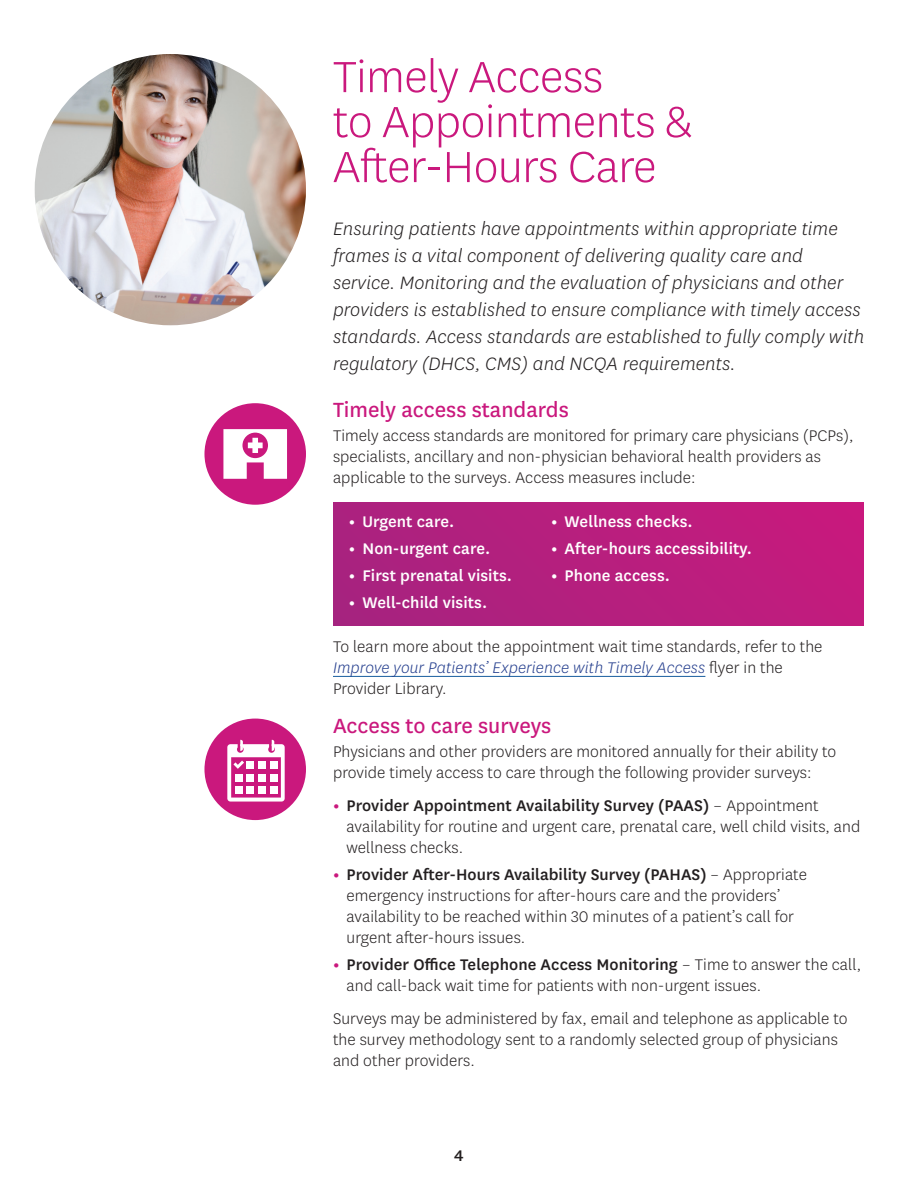
<style>
.page{position:relative;width:918px;height:1188px;background:#fff}
.page>*{position:absolute;margin:0;border:0;box-sizing:border-box;transform-origin:0 0}
.t1{font:300 51px/45px "Centene Sans";letter-spacing:-.01em;color:#ca187d}
.t2{font:24px "Centene Sans";color:#ca187d}
.t3{font:italic 300 21px/27px "Centene Sans";letter-spacing:.005em;color:#231f20}
.t4{font:300 18px/21px "Centene Sans";letter-spacing:.005em;color:#231f20}
.t5{font:500 18px "Centene Sans";letter-spacing:.005em;color:#fff}
.t6{font:500 18px "Centene Sans";color:#231f20}
.s1{font-weight:700}
.s2{font-style:italic;color:#253f8e}
.s3{font-weight:700;color:#ca187d}
.s4{font-weight:500}
</style>
<div class="page">
<hr style="left:333px;top:676px;width:372px;height:1px;background:#175d9e">
<img style="left:35px;top:54px;width:271px;height:271px;border-radius:136px">
<div style="left:204px;top:403px;width:102px;height:102px;background:#ca187d;border-radius:50%"></div>
<svg style="left:223px;top:429px;width:64px;height:50px"></svg>
<div style="left:333px;top:503px;width:530px;height:122px;background:linear-gradient(to right,#a8237f,#c61a7d)"></div>
<div style="left:204px;top:719px;width:102px;height:101px;background:#ca187d;border-radius:50%"></div>
<svg style="left:227px;top:740px;width:58px;height:62px"></svg>
<h2 class="t1" style="left:333px;top:53px;width:361px">Timely Access<br>to Appointments &amp;<br>After-Hours Care</h2>
<p class="t3" style="left:333px;top:214px;width:533px">Ensuring patients have appointments within appropriate time frames is a vital component of delivering quality care and service. Monitoring and the evaluation of physicians and other providers is established to ensure compliance with timely access standards. Access standards are established to fully comply with regulatory (DHCS, CMS) and NCQA requirements.</p>
<h3 class="t2" style="left:333px;top:394px;width:237px">Timely access standards</h3>
<p class="t4" style="left:333px;top:424px;width:522px">Timely access standards are monitored for primary care physicians (PCPs), specialists, ancillary and non-physician behavioral health providers as applicable to the surveys. Access measures include:</p>
<p class="t5" style="left:349px;top:509px;width:107px"><span class="s1">•</span> Urgent care.</p>
<p class="t5" style="left:349px;top:536px;width:143px"><span class="s1">•</span> Non-urgent care.</p>
<p class="t5" style="left:349px;top:563px;width:165px"><span class="s1">•</span> First prenatal visits.</p>
<p class="t5" style="left:349px;top:590px;width:140px"><span class="s1">•</span> Well-child visits.</p>
<p class="t5" style="left:551px;top:509px;width:143px"><span class="s1">•</span> Wellness checks.</p>
<p class="t5" style="left:551px;top:536px;width:202px"><span class="s1">•</span> After-hours accessibility.</p>
<p class="t5" style="left:551px;top:563px;width:120px"><span class="s1">•</span> Phone access.</p>
<p class="t4" style="left:333px;top:636px;width:491px">To learn more about the appointment wait time standards, refer to the<br><span class="s2">Improve your Patients’ Experience with Timely Access</span> flyer in the<br>Provider Library.</p>
<h3 class="t2" style="left:333px;top:710px;width:220px">Access to care surveys</h3>
<p class="t4" style="left:333px;top:741px;width:505px">Physicians and other providers are monitored annually for their ability to provide timely access to care through the following provider surveys:</p>
<p class="t4" style="left:346px;top:795px;width:515px;text-indent:-14px"><span class="s3">•</span> <span class="s4">Provider Appointment Availability Survey (PAAS)</span> – Appointment availability for routine and urgent care, prenatal care, well child visits, and wellness checks.</p>
<p class="t4" style="left:346px;top:864px;width:462px;text-indent:-14px"><span class="s3">•</span> <span class="s4">Provider After-Hours Availability Survey (PAHAS)</span> – Appropriate emergency instructions for after-hours care and the providers’ availability to be reached within 30 minutes of a patient’s call for urgent after-hours issues.</p>
<p class="t4" style="left:346px;top:954px;width:516px;text-indent:-14px"><span class="s3">•</span> <span class="s4">Provider Office Telephone Access Monitoring</span> – Time to answer the call, and call-back wait time for patients with non-urgent issues.</p>
<p class="t4" style="left:333px;top:1008px;width:516px">Surveys may be administered by fax, email and telephone as applicable to the survey methodology sent to a randomly selected group of physicians and other providers.</p>
<p class="t6" style="left:454px;top:1143px;width:11px">4</p>
</div>
